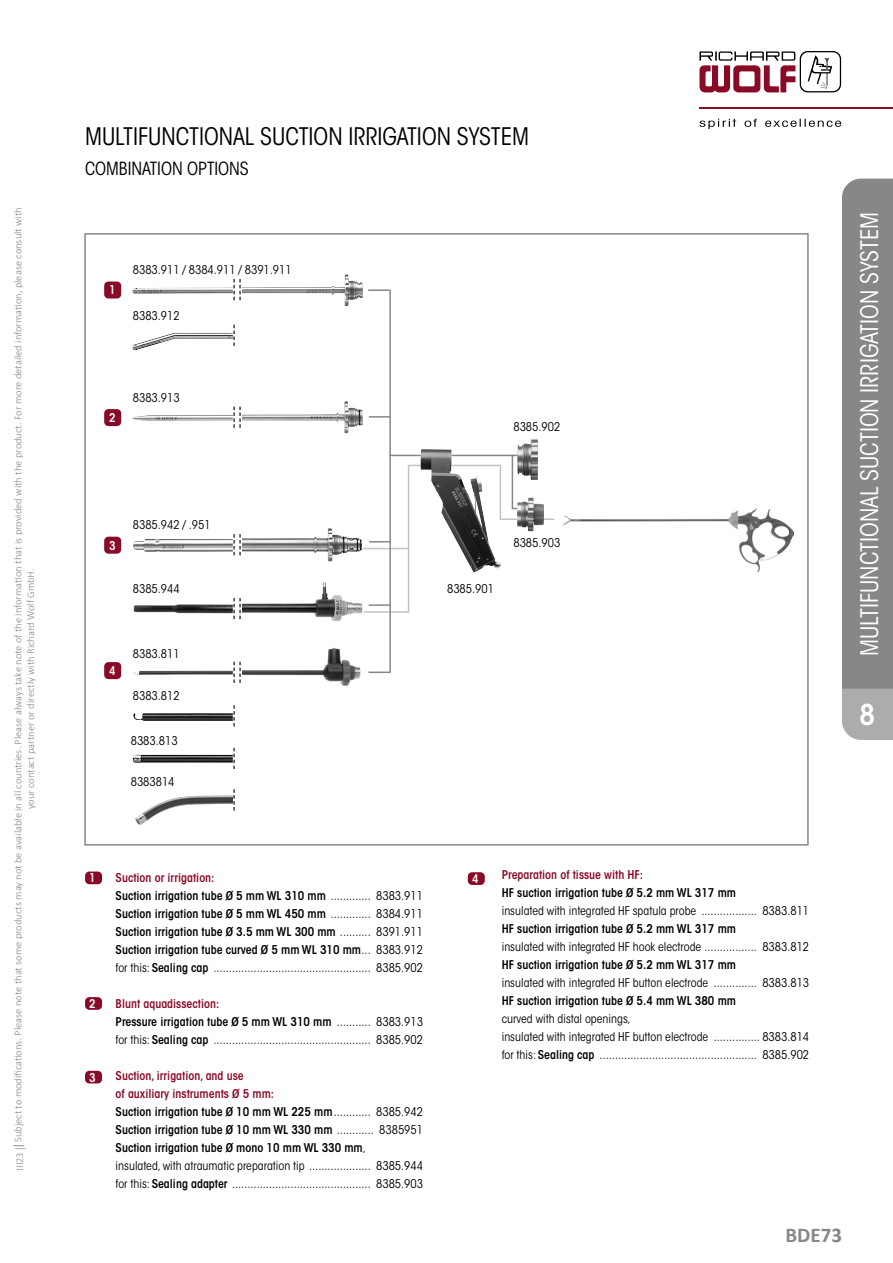
<style>
.page{position:relative;width:893px;height:1263px;background:#fff}
.page>*{position:absolute;margin:0;border:0;box-sizing:border-box;transform-origin:0 0}
.t1{font:600 condensed 28.5px "ITC Avant Garde Std";color:#fff}
.t2{font:condensed 24px "ITC Avant Garde Std";color:#fff}
.t3{font:condensed 24px "ITC Avant Garde Std";color:#000}
.t4{font:700 21px "Calibri";color:#878787}
.t5{font:condensed 18px "ITC Avant Garde Std";color:#000}
.t6{font:condensed 12px/18px "ITC Avant Garde Std";color:#000}
.t7{font:600 condensed 12px/18px "ITC Avant Garde Std";color:#000}
.t8{font:600 condensed 12px "ITC Avant Garde Std";color:#880a26}
.t9{font:600 condensed 12px "ITC Avant Garde Std";color:#fff}
.t10{font:300 10.5px/12.6px "Calibri";color:#878787;text-align:center}
.s1{font-family:"Adobe Garamond Pro";font-weight:400}
.s2{font-family:"Adobe Garamond Pro";font-weight:700}
.s3{color:#880a26}
.s4{font-weight:400}
.s5{font-weight:600;color:#880a26}
.s6{font-weight:600}
</style>
<div class="page">
<svg style="left:699px;top:119px;width:142px;height:10px"></svg>
<svg style="left:699px;top:51px;width:142px;height:41px"></svg>
<hr style="left:699px;top:107px;width:194px;height:2px;background:#880a26">
<svg style="left:842px;top:179px;width:51px;height:561px;background:#8a8a8a"></svg>
<div style="left:85px;top:871px;width:17px;height:13px;background:#880a26;border-radius:4px"></div>
<div style="left:85px;top:1071px;width:17px;height:12px;background:#880a26;border-radius:4px"></div>
<div style="left:468px;top:872px;width:17px;height:13px;background:#880a26;border-radius:4px"></div>
<div style="left:85px;top:997px;width:17px;height:13px;background:#880a26;border-radius:4px"></div>
<hr style="left:389px;top:289px;width:2px;height:384px;background:#878787">
<img style="left:563px;top:508px;width:230px;height:63px">
<hr style="left:501px;top:518px;width:53px;height:2px;background:#878787">
<hr style="left:389px;top:455px;width:133px;height:1px;background:#878787">
<hr style="left:409px;top:465px;width:92px;height:1px;background:#878787">
<img style="left:420px;top:449px;width:81px;height:124px">
<img style="left:517px;top:439px;width:21px;height:41px">
<img style="left:517px;top:498px;width:27px;height:33px">
<hr style="left:368px;top:289px;width:21px;height:2px;background:#878787">
<hr style="left:369px;top:416px;width:21px;height:2px;background:#878787">
<img style="left:242px;top:401px;width:118px;height:32px">
<svg style="left:233px;top:406px;width:1px;height:22px"></svg>
<svg style="left:234px;top:406px;width:7px;height:22px"></svg>
<img style="left:133px;top:415px;width:100px;height:6px">
<img style="left:242px;top:275px;width:121px;height:31px">
<svg style="left:233px;top:279px;width:1px;height:21px"></svg>
<svg style="left:234px;top:279px;width:7px;height:21px"></svg>
<img style="left:133px;top:288px;width:100px;height:6px">
<svg style="left:234px;top:325px;width:1px;height:21px"></svg>
<img style="left:132px;top:333px;width:101px;height:18px">
<svg style="left:369px;top:541px;width:20px;height:1px"></svg>
<hr style="left:369px;top:604px;width:21px;height:2px;background:#878787">
<hr style="left:363px;top:548px;width:45px;height:1px;background:#878787">
<hr style="left:364px;top:611px;width:44px;height:2px;background:#878787">
<hr style="left:368px;top:671px;width:22px;height:2px;background:#878787">
<img style="left:242px;top:528px;width:120px;height:33px">
<svg style="left:233px;top:534px;width:1px;height:21px"></svg>
<svg style="left:234px;top:534px;width:7px;height:21px"></svg>
<img style="left:133px;top:539px;width:100px;height:13px">
<img style="left:242px;top:582px;width:120px;height:39px">
<svg style="left:233px;top:598px;width:1px;height:21px"></svg>
<svg style="left:234px;top:598px;width:7px;height:21px"></svg>
<img style="left:133px;top:604px;width:100px;height:9px">
<img style="left:242px;top:647px;width:119px;height:39px">
<svg style="left:233px;top:662px;width:1px;height:21px"></svg>
<svg style="left:234px;top:662px;width:7px;height:21px"></svg>
<img style="left:133px;top:670px;width:100px;height:5px">
<svg style="left:234px;top:705px;width:1px;height:21px"></svg>
<img style="left:133px;top:713px;width:100px;height:8px">
<svg style="left:234px;top:748px;width:1px;height:21px"></svg>
<img style="left:133px;top:755px;width:100px;height:8px">
<svg style="left:234px;top:789px;width:1px;height:21px"></svg>
<img style="left:135px;top:795px;width:98px;height:31px">
<hr style="left:512px;top:455px;width:1px;height:54px;background:#878787">
<hr style="left:500px;top:466px;width:1px;height:54px;background:#878787">
<hr style="left:408px;top:465px;width:1px;height:148px;background:#878787">
<div style="left:104px;top:281px;width:17px;height:17px;background:#880a26;border-radius:4px"></div>
<div style="left:104px;top:409px;width:17px;height:17px;background:#880a26;border-radius:4px"></div>
<div style="left:104px;top:537px;width:17px;height:17px;background:#880a26;border-radius:4px"></div>
<div style="left:104px;top:662px;width:17px;height:17px;background:#880a26;border-radius:4px"></div>
<p class="t10" style="left:12px;top:1170px;width:965px;rotate:-90deg">III23 <span class="s1">|</span><span class="s2">|</span> Subject to modifications. Please note that some products may not be available in all countries. Please always take note of the information that is provided with the product. For more detailed information, please consult with your contact partner or directly with Richard Wolf GmbH.</p>
<h2 class="t3" style="left:85px;top:122px;width:446px">MULTIFUNCTIONAL SUCTION IRRIGATION SYSTEM</h2>
<h3 class="t5" style="left:85px;top:158px;width:165px">COMBINATION OPTIONS</h3>
<p class="t9" style="left:110px;top:283px;width:8px">1</p>
<p class="t6" style="left:133px;top:261px;width:160px">8383.911 / 8384.911 / 8391.911</p>
<p class="t6" style="left:133px;top:306px;width:48px">8383.912</p>
<p class="t9" style="left:109px;top:410px;width:8px">2</p>
<p class="t6" style="left:133px;top:388px;width:48px">8383.913</p>
<p class="t9" style="left:109px;top:538px;width:8px">3</p>
<p class="t6" style="left:133px;top:516px;width:79px">8385.942 / .951</p>
<p class="t6" style="left:133px;top:580px;width:48px">8385.944</p>
<p class="t9" style="left:109px;top:663px;width:8px">4</p>
<p class="t6" style="left:133px;top:644px;width:48px">8383.811</p>
<p class="t6" style="left:133px;top:687px;width:48px">8383.812</p>
<p class="t6" style="left:131px;top:732px;width:48px">8383.813</p>
<p class="t6" style="left:131px;top:773px;width:45px">8383814</p>
<p class="t6" style="left:513px;top:418px;width:48px">8385.902</p>
<p class="t6" style="left:447px;top:580px;width:48px">8385.901</p>
<p class="t6" style="left:513px;top:533px;width:48px">8385.903</p>
<h2 class="t2" style="left:855px;top:656px;width:446px;rotate:-90deg">MULTIFUNCTIONAL SUCTION IRRIGATION SYSTEM</h2>
<h1 class="t1" style="left:859px;top:697px;width:17px">8</h1>
<p class="t9" style="left:89px;top:870px;width:8px">1</p>
<p class="t9" style="left:89px;top:996px;width:8px">2</p>
<p class="t9" style="left:89px;top:1070px;width:8px">3</p>
<p class="t7" style="left:116px;top:869px;width:309px"><span class="s3">Suction or irrigation:<br></span>Suction irrigation tube Ø 5 mm WL 310 mm <span class="s4">............. 8383.911<br></span>Suction irrigation tube Ø 5 mm WL 450 mm <span class="s4">............. 8384.911<br></span>Suction irrigation tube Ø 3.5 mm WL 300 mm <span class="s4">.......... 8391.911<br></span>Suction irrigation tube curved Ø 5 mm WL 310 mm<span class="s4">... 8383.912 for this:</span> Sealing cap <span class="s4">................................................... 8385.902</span></p>
<p class="t6" style="left:116px;top:995px;width:309px"><span class="s5">Blunt aquadissection:<br></span><span class="s6">Pressure irrigation tube Ø 5 mm WL 310 mm</span> ........... 8383.913 for this: <span class="s6">Sealing cap</span> ................................................... 8385.902</p>
<p class="t6" style="left:116px;top:1067px;width:309px"><span class="s5">Suction, irrigation, and use<br>of auxiliary instruments Ø 5 mm:<br></span><span class="s6">Suction irrigation tube Ø 10 mm WL 225 mm</span>............ 8385.942<br><span class="s6">Suction irrigation tube Ø 10 mm WL 330 mm</span> ............ 8385951<br><span class="s6">Suction irrigation tube Ø mono 10 mm WL 330 mm</span>,<br>insulated, with atraumatic preparation tip .................... 8385.944 for this: <span class="s6">Sealing adapter</span> ............................................. 8385.903</p>
<p class="t9" style="left:472px;top:871px;width:8px">4</p>
<p class="t8" style="left:502px;top:867px;width:143px">Preparation of tissue with HF:</p>
<p class="t7" style="left:502px;top:884px;width:236px">HF suction irrigation tube Ø 5.2 mm WL 317 mm</p>
<p class="t6" style="left:502px;top:902px;width:309px">insulated with integrated HF spatula probe .................. 8383.811</p>
<p class="t7" style="left:502px;top:920px;width:236px">HF suction irrigation tube Ø 5.2 mm WL 317 mm</p>
<p class="t6" style="left:502px;top:938px;width:309px">insulated with integrated HF hook electrode ................. 8383.812</p>
<p class="t7" style="left:502px;top:956px;width:236px">HF suction irrigation tube Ø 5.2 mm WL 317 mm</p>
<p class="t6" style="left:502px;top:974px;width:309px">insulated with integrated HF button electrode .............. 8383.813</p>
<p class="t7" style="left:502px;top:992px;width:236px">HF suction irrigation tube Ø 5.4 mm WL 380 mm</p>
<p class="t6" style="left:502px;top:1010px;width:309px">curved with distal openings,<br>insulated with integrated HF button electrode ............... 8383.814 for this: <span class="s6">Sealing cap</span> ................................................... 8385.902</p>
<h3 class="t4" style="left:785px;top:1220px;width:58px">BDE73</h3>
</div>
